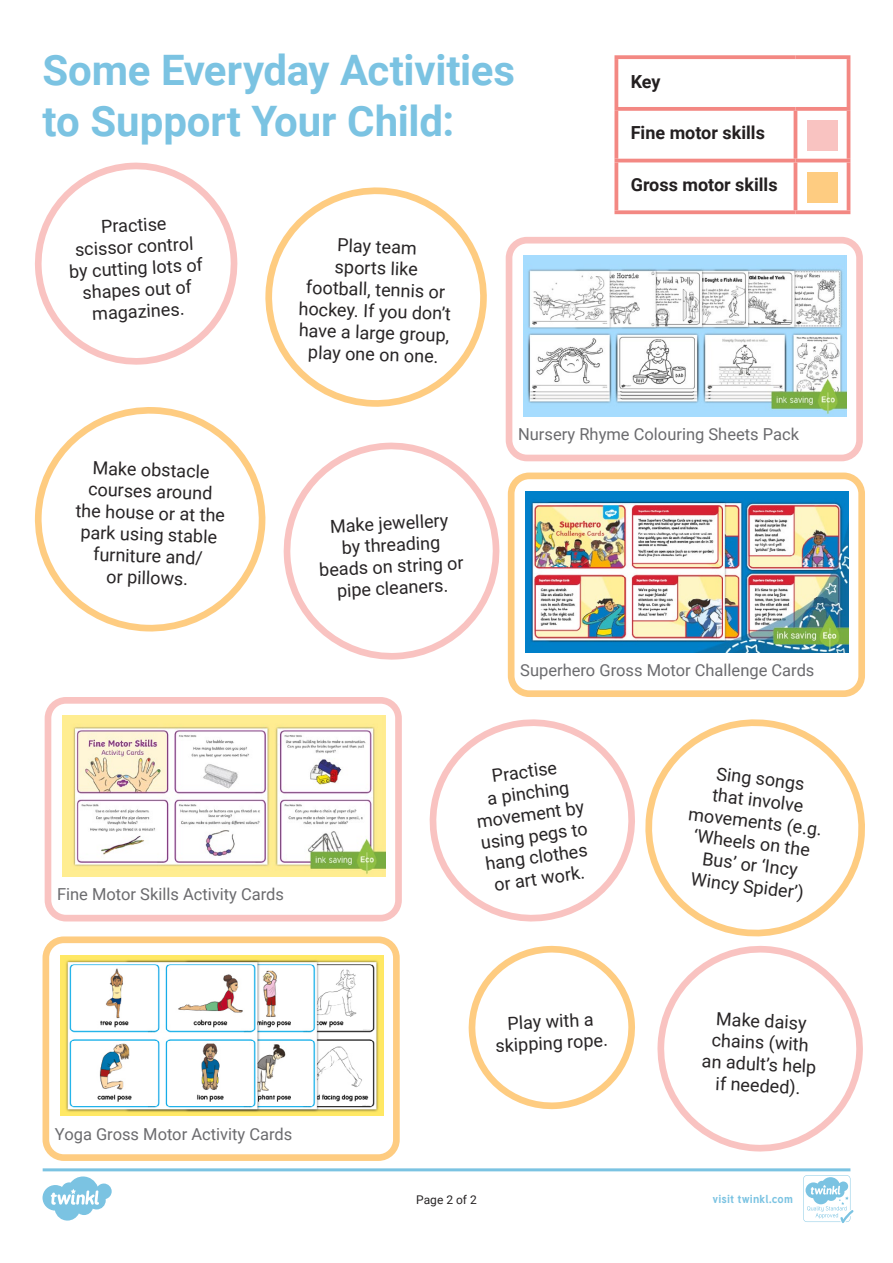
<style>
.page{position:relative;width:893px;height:1263px;background:#fff}
.page>*{position:absolute;margin:0;border:0;box-sizing:border-box;transform-origin:0 0}
.Heading_1{font:700 42px/50.4px "Roboto";letter-spacing:-.005em;color:#7bc3e2}
.Adult_Body_Copy{font:18px/21.6px "Roboto";color:#282526;text-align:center}
.t1{font:700 18px "Roboto";color:#231f20}
.t2{font:16.5px "Roboto";color:#6b6b6e}
.Page_Numbers{font:12px "Roboto";color:#282526}
.Logo_URL_-_Colour{font:700 11.4px "Tuffy";letter-spacing:.015em;color:#7bc3e2}
</style>
<div class="page">
<svg style="left:614px;top:55px;width:181px;height:4px"></svg>
<svg style="left:614px;top:59px;width:4px;height:48px"></svg>
<svg style="left:795px;top:55px;width:55px;height:4px"></svg>
<hr style="left:847px;top:59px;width:3px;height:48px;background:#f38883">
<svg style="left:614px;top:107px;width:181px;height:4px"></svg>
<svg style="left:614px;top:111px;width:4px;height:48px"></svg>
<svg style="left:795px;top:107px;width:55px;height:4px"></svg>
<hr style="left:794px;top:111px;width:3px;height:48px;background:#f38883">
<hr style="left:847px;top:111px;width:3px;height:48px;background:#f38883">
<hr style="left:614px;top:159px;width:181px;height:3px;background:#f38883">
<svg style="left:614px;top:162px;width:4px;height:48px"></svg>
<hr style="left:795px;top:159px;width:55px;height:3px;background:#f38883">
<hr style="left:794px;top:162px;width:3px;height:48px;background:#f38883">
<hr style="left:847px;top:162px;width:3px;height:48px;background:#f38883">
<svg style="left:614px;top:210px;width:181px;height:4px"></svg>
<svg style="left:795px;top:210px;width:55px;height:4px"></svg>
<div style="left:807px;top:121px;width:31px;height:30px;background:#f9c3c1"></div>
<div style="left:807px;top:172px;width:31px;height:31px;background:#fecc81"></div>
<svg style="left:35px;top:163px;width:202px;height:202px"></svg>
<div style="left:506px;top:237px;width:357px;height:224px;border:7px solid #f9c3c1;border-radius:18px"></div>
<img style="left:523px;top:256px;width:324px;height:160px">
<div style="left:43px;top:936px;width:357px;height:225px;border:7px solid #fecc81;border-radius:18px"></div>
<img style="left:60px;top:955px;width:323px;height:161px">
<svg style="left:429px;top:719px;width:206px;height:203px"></svg>
<svg style="left:34px;top:407px;width:232px;height:225px"></svg>
<svg style="left:260px;top:187px;width:227px;height:223px"></svg>
<div style="left:508px;top:472px;width:357px;height:225px;border:7px solid #fecc81;border-radius:18px"></div>
<img style="left:526px;top:491px;width:323px;height:161px">
<div style="left:45px;top:697px;width:357px;height:224px;border:7px solid #f9c3c1;border-radius:18px"></div>
<img style="left:62px;top:716px;width:324px;height:160px">
<svg style="left:645px;top:719px;width:220px;height:218px"></svg>
<svg style="left:468px;top:945px;width:167px;height:165px"></svg>
<svg style="left:284px;top:443px;width:215px;height:217px"></svg>
<svg style="left:657px;top:946px;width:206px;height:206px"></svg>
<svg style="left:43px;top:1168px;width:810px;height:55px"></svg>
<p class="Heading_1" style="left:43px;top:43px;width:474px">Some Everyday Activities to Support Your Child:</p>
<p class="Adult_Body_Copy" style="left:66px;top:217px;width:135px;rotate:-3deg">Practise<br>scissor control by cutting lots of shapes out of magazines.</p>
<p class="Adult_Body_Copy" style="left:301px;top:232px;width:154px;rotate:2deg">Play team<br>sports like<br>football, tennis or hockey. If you don’t have a large group, play one on one.</p>
<p class="t1" style="left:631px;top:69px;width:31px">Key</p>
<p class="t1" style="left:631px;top:120px;width:136px">Fine motor skills</p>
<p class="t1" style="left:631px;top:172px;width:148px">Gross motor skills</p>
<p class="Adult_Body_Copy" style="left:78px;top:456px;width:151px;rotate:2deg">Make obstacle courses around the house or at the park using stable furniture and/<br>or pillows.</p>
<p class="t2" style="left:57px;top:883px;width:228px">Fine Motor Skills Activity Cards</p>
<p class="Adult_Body_Copy" style="left:316px;top:515px;width:146px;rotate:-3deg">Make jewellery<br>by threading beads on string or pipe cleaners.</p>
<p class="t2" style="left:518px;top:423px;width:282px">Nursery Rhyme Colouring Sheets Pack</p>
<p class="t2" style="left:520px;top:658px;width:296px">Superhero Gross Motor Challenge Cards</p>
<p class="Adult_Body_Copy" style="left:469px;top:767px;width:110px;rotate:-8deg">Practise<br>a pinching movement by using pegs to hang clothes or art work.</p>
<p class="Adult_Body_Copy" style="left:695px;top:759px;width:136px;rotate:7deg">Sing songs<br>that involve movements (e.g. ‘Wheels on the<br>Bus’ or ‘Incy<br>Wincy Spider’)</p>
<p class="t2" style="left:55px;top:1122px;width:239px">Yoga Gross Motor Activity Cards</p>
<p class="Adult_Body_Copy" style="left:494px;top:1012px;width:114px;rotate:-3deg">Play with a skipping rope.</p>
<p class="Adult_Body_Copy" style="left:705px;top:1006px;width:116px;rotate:3deg">Make daisy chains (with an adult’s help if needed).</p>
<p class="Page_Numbers" style="left:416px;top:1191px;width:62px">Page 2 of 2</p>
<p class="Logo_URL_-_Colour" style="left:712px;top:1190px;width:82px">visit twinkl.com</p>
</div>
